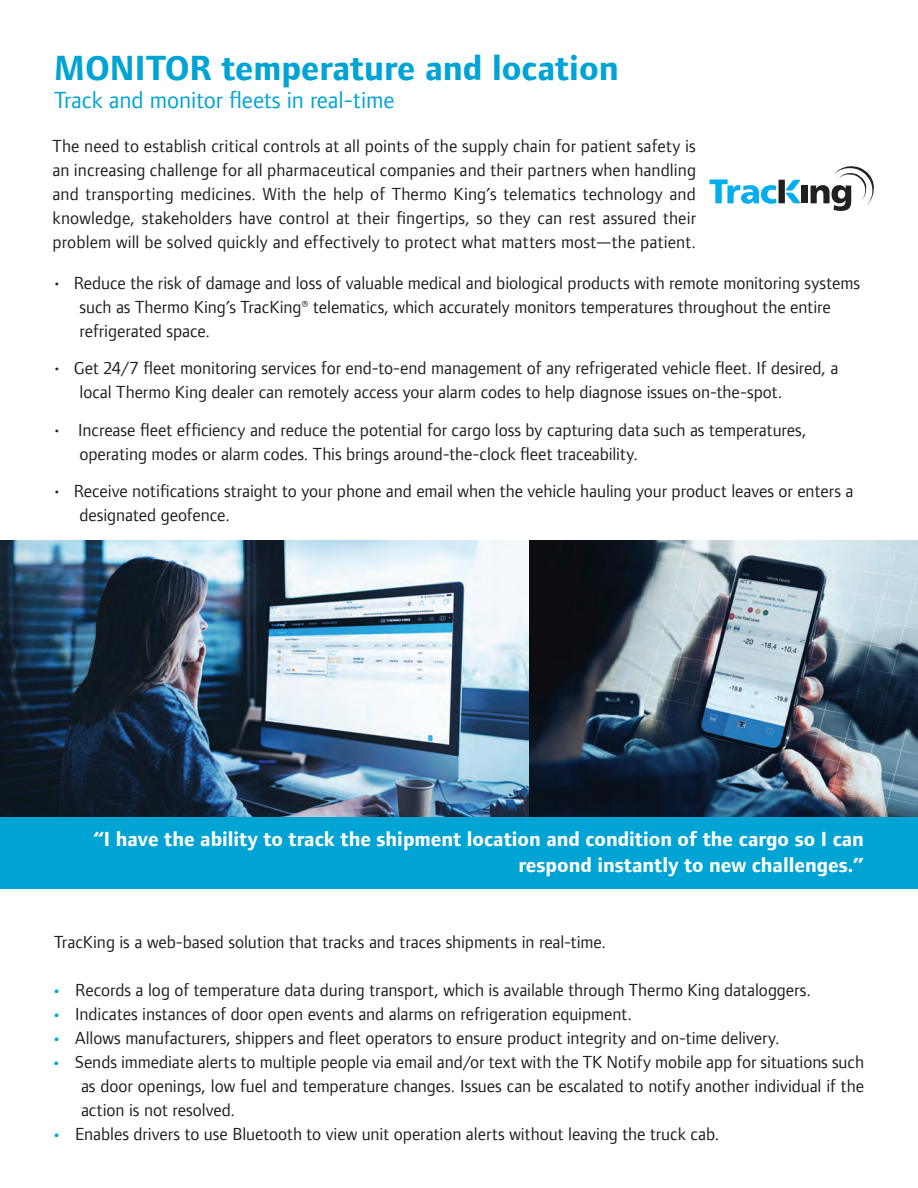
<style>
.page{position:relative;width:918px;height:1188px;background:#fff}
.page>*{position:absolute;margin:0;border:0;box-sizing:border-box;transform-origin:0 0}
.t1{font:700 36px "Foundry Form Sans";color:#00a4d4}
.t2{font:24px "Foundry Form Sans";color:#00a4d4}
.t3{font:700 21px/25.2px "Foundry Form Sans";color:#fff;text-align:right}
.t4{font:18px/24px "Foundry Form Sans";color:#231f20}
.s1{font-family:"Myriad Pro";color:#00a4d4}
</style>
<div class="page">
<svg style="left:710px;top:179px;width:66px;height:25px"></svg>
<div style="left:802px;top:186px;width:6px;height:17px;background:#231f20"></div>
<svg style="left:785px;top:180px;width:16px;height:23px"></svg>
<div style="left:779px;top:180px;width:6px;height:23px;background:#231f20"></div>
<svg style="left:811px;top:166px;width:63px;height:45px"></svg>
<img style="left:529px;top:540px;width:389px;height:277px">
<img style="left:0;top:540px;width:529px;height:277px">
<div style="left:0;top:817px;width:918px;height:71px;background:#00a4d4"></div>
<h1 class="t1" style="left:54px;top:48px;width:566px">MONITOR temperature and location</h1>
<h2 class="t2" style="left:54px;top:87px;width:342px">Track and monitor fleets in real-time</h2>
<p class="t4" style="left:52px;top:134px;width:645px;text-align:justify">The need to establish critical controls at all points of the supply chain for patient safety is an increasing challenge for all pharmaceutical companies and their partners when handling and transporting medicines. With the help of Thermo King’s telematics technology and knowledge, stakeholders have control at their fingertips, so they can rest assured their problem will be solved quickly and effectively to protect what matters most—the patient.</p>
<p class="t4" style="left:79px;top:270px;width:782px;text-indent:-27px">• Reduce the risk of damage and loss of valuable medical and biological products with remote monitoring systems such as Thermo King’s TracKing® telematics, which accurately monitors temperatures throughout the entire refrigerated space.</p>
<p class="t4" style="left:79px;top:356px;width:761px;text-indent:-27px">• Get 24/7 fleet monitoring services for end-to-end management of any refrigerated vehicle fleet. If desired, a local Thermo King dealer can remotely access your alarm codes to help diagnose issues on-the-spot.</p>
<p class="t4" style="left:79px;top:417px;width:729px;text-indent:-27px">• Increase fleet efficiency and reduce the potential for cargo loss by capturing data such as temperatures, operating modes or alarm codes. This brings around-the-clock fleet traceability.</p>
<p class="t4" style="left:79px;top:479px;width:776px;text-indent:-27px">• Receive notifications straight to your phone and email when the vehicle hauling your product leaves or enters a designated geofence.</p>
<p class="t3" style="left:93px;top:827px;width:772px">“I have the ability to track the shipment location and condition of the cargo so I can respond instantly to new challenges.”</p>
<p class="t4" style="left:54px;top:930px;width:554px">TracKing is a web-based solution that tracks and traces shipments in real-time.</p>
<p class="t4" style="left:54px;top:978px;width:759px"><span class="s1">•</span> Records a log of temperature data during transport, which is available through Thermo King dataloggers.</p>
<p class="t4" style="left:54px;top:1002px;width:579px"><span class="s1">•</span> Indicates instances of door open events and alarms on refrigeration equipment.</p>
<p class="t4" style="left:54px;top:1026px;width:727px"><span class="s1">•</span> Allows manufacturers, shippers and fleet operators to ensure product integrity and on-time delivery.</p>
<p class="t4" style="left:81px;top:1050px;width:785px;text-align:justify;text-indent:-27px"><span class="s1">•</span> Sends immediate alerts to multiple people via email and/or text with the TK Notify mobile app for situations such as door openings, low fuel and temperature changes. Issues can be escalated to notify another individual if the action is not resolved.</p>
<p class="t4" style="left:54px;top:1122px;width:667px"><span class="s1">•</span> Enables drivers to use Bluetooth to view unit operation alerts without leaving the truck cab.</p>
</div>
